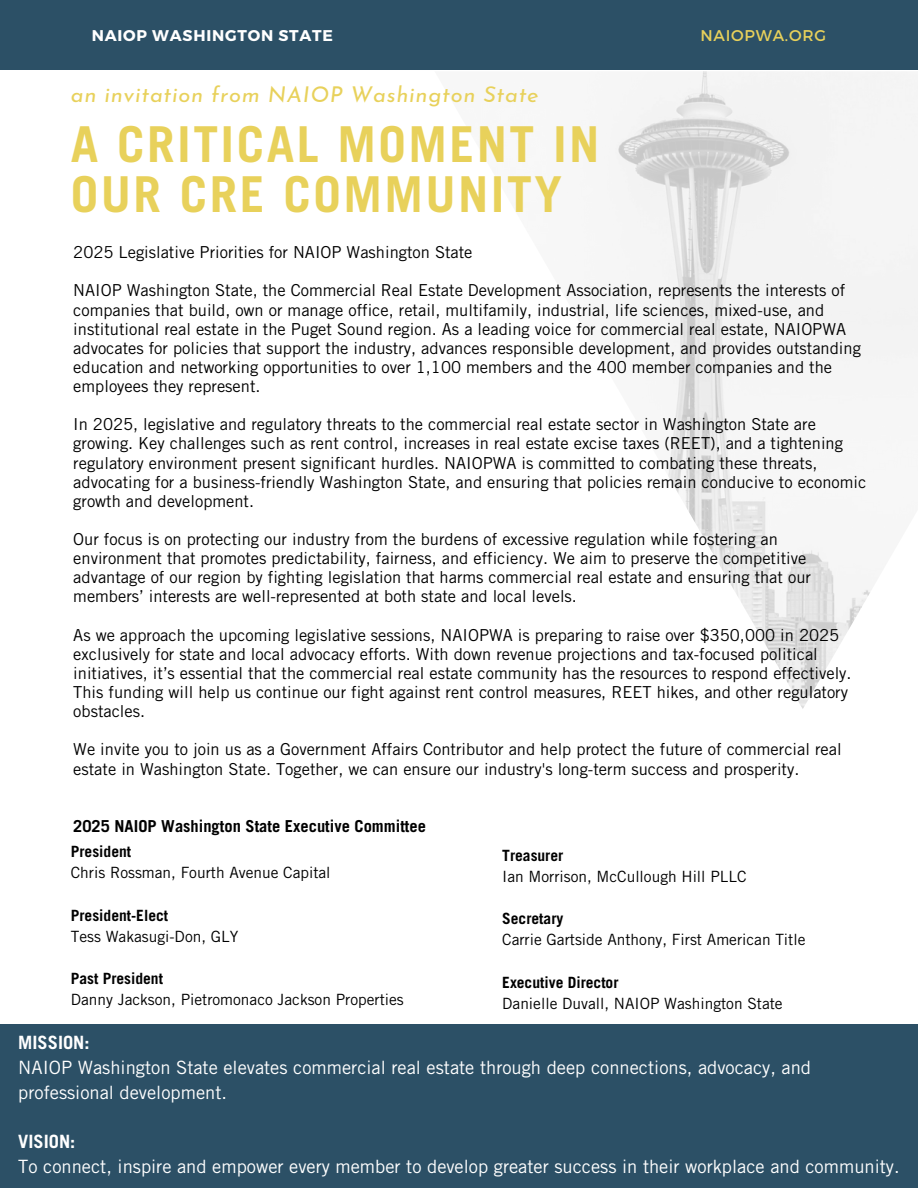
<style>
.page{position:relative;width:918px;height:1188px;background:#fff}
.page>*{position:absolute;margin:0;border:0;box-sizing:border-box;transform-origin:0 0}
.t1{font:700 49.5px/49.8px "Trade Gothic LT Std";letter-spacing:.05em;color:#e8d15b}
.t2{font:italic 21.75px "Josefin Sans";letter-spacing:.035em;color:#e8d15b}
.t3{font:18.3px/24.8px "Trade Gothic LT Std";color:#fff}
.t4{font:16.5px/19.2px "Trade Gothic LT Std";color:#000}
.t5{font:700 16.5px "Trade Gothic LT Std";color:#000}
.t6{font:700 15.6px "Montserrat";letter-spacing:.05em;color:#fff}
.t7{font:15.6px "Montserrat";letter-spacing:.05em;color:#e8d15b}
.t8{font:15.45px "Trade Gothic LT Std";color:#000}
.t9{font:700 15.45px "Trade Gothic LT Std";color:#000}
.s1{font-weight:700}
</style>
<div class="page">
<div style="left:0;top:0;width:918px;height:70px;background:#2c5066"></div>
<img style="left:615px;top:71px;width:303px;height:638px">
<div style="left:0;top:1025px;width:918px;height:163px;background:#2c5066"></div>
<p class="t6" style="left:92px;top:25px;width:243px">NAIOP WASHINGTON STATE</p>
<p class="t7" style="left:700px;top:25px;width:127px">NAIOPWA.ORG</p>
<p class="t2" style="left:71px;top:86px;width:469px">an invitation from NAIOP Washington State</p>
<p class="t1" style="left:71px;top:126px;width:530px">A CRITICAL MOMENT IN<br>OUR CRE COMMUNITY</p>
<p class="t4" style="left:73px;top:245px;width:401px">2025 Legislative Priorities for NAIOP Washington State</p>
<h4 class="t4" style="left:73px;top:283px;width:789px">NAIOP Washington State, the Commercial Real Estate Development Association, represents the interests of companies that build, own or manage office, retail, multifamily, industrial, life sciences, mixed-use, and institutional real estate in the Puget Sound region. As a leading voice for commercial real estate, NAIOPWA advocates for policies that support the industry, advances responsible development, and provides outstanding education and networking opportunities to over 1,100 members and the 400 member companies and the employees they represent.</h4>
<h5 class="t4" style="left:73px;top:417px;width:795px">In 2025, legislative and regulatory threats to the commercial real estate sector in Washington State are growing. Key challenges such as rent control, increases in real estate excise taxes (REET), and a tightening regulatory environment present significant hurdles. NAIOPWA is committed to combating these threats, advocating for a business-friendly Washington State, and ensuring that policies remain conducive to economic growth and development.</h5>
<p class="t4" style="left:73px;top:532px;width:739px">Our focus is on protecting our industry from the burdens of excessive regulation while fostering an environment that promotes predictability, fairness, and efficiency. We aim to preserve the competitive advantage of our region by fighting legislation that harms commercial real estate and ensuring that our members’ interests are well-represented at both state and local levels.</p>
<h2 class="t4" style="left:73px;top:627px;width:780px">As we approach the upcoming legislative sessions, NAIOPWA is preparing to raise over $350,000 in 2025 exclusively for state and local advocacy efforts. With down revenue projections and tax-focused political initiatives, it’s essential that the commercial real estate community has the resources to respond effectively.<br>This funding will help us continue our fight against rent control measures, REET hikes, and other regulatory obstacles.</h2>
<h1 class="t4" style="left:73px;top:742px;width:770px">We invite you to join us as a Government Affairs Contributor and help protect the future of commercial real estate in Washington State. Together, we can ensure our industry's long-term success and prosperity.</h1>
<p class="t5" style="left:73px;top:820px;width:354px">2025 NAIOP Washington State Executive Committee</p>
<p class="t9" style="left:71px;top:846px;width:62px">President</p>
<h6 class="t8" style="left:71px;top:867px;width:261px">Chris Rossman, Fourth Avenue Capital</h6>
<p class="t9" style="left:71px;top:910px;width:99px">President-Elect</p>
<p class="t8" style="left:71px;top:931px;width:169px">Tess Wakasugi-Don, GLY</p>
<p class="t9" style="left:71px;top:973px;width:94px">Past President</p>
<p class="t8" style="left:71px;top:994px;width:334px">Danny Jackson, Pietromonaco Jackson Properties</p>
<p class="t9" style="left:502px;top:850px;width:63px">Treasurer</p>
<p class="t8" style="left:502px;top:871px;width:246px">Ian Morrison, McCullough Hill PLLC</p>
<p class="t9" style="left:502px;top:913px;width:63px">Secretary</p>
<p class="t8" style="left:502px;top:934px;width:305px">Carrie Gartside Anthony, First American Title</p>
<p class="t9" style="left:502px;top:977px;width:118px">Executive Director</p>
<p class="t8" style="left:502px;top:998px;width:282px">Danielle Duvall, NAIOP Washington State</p>
<p class="t3" style="left:18px;top:1033px;width:794px"><span class="s1">MISSION:<br></span>NAIOP Washington State elevates commercial real estate through deep connections, advocacy, and professional development.</p>
<p class="t3" style="left:18px;top:1132px;width:883px"><span class="s1">VISION:<br></span>To connect, inspire and empower every member to develop greater success in their workplace and community.</p>
</div>
